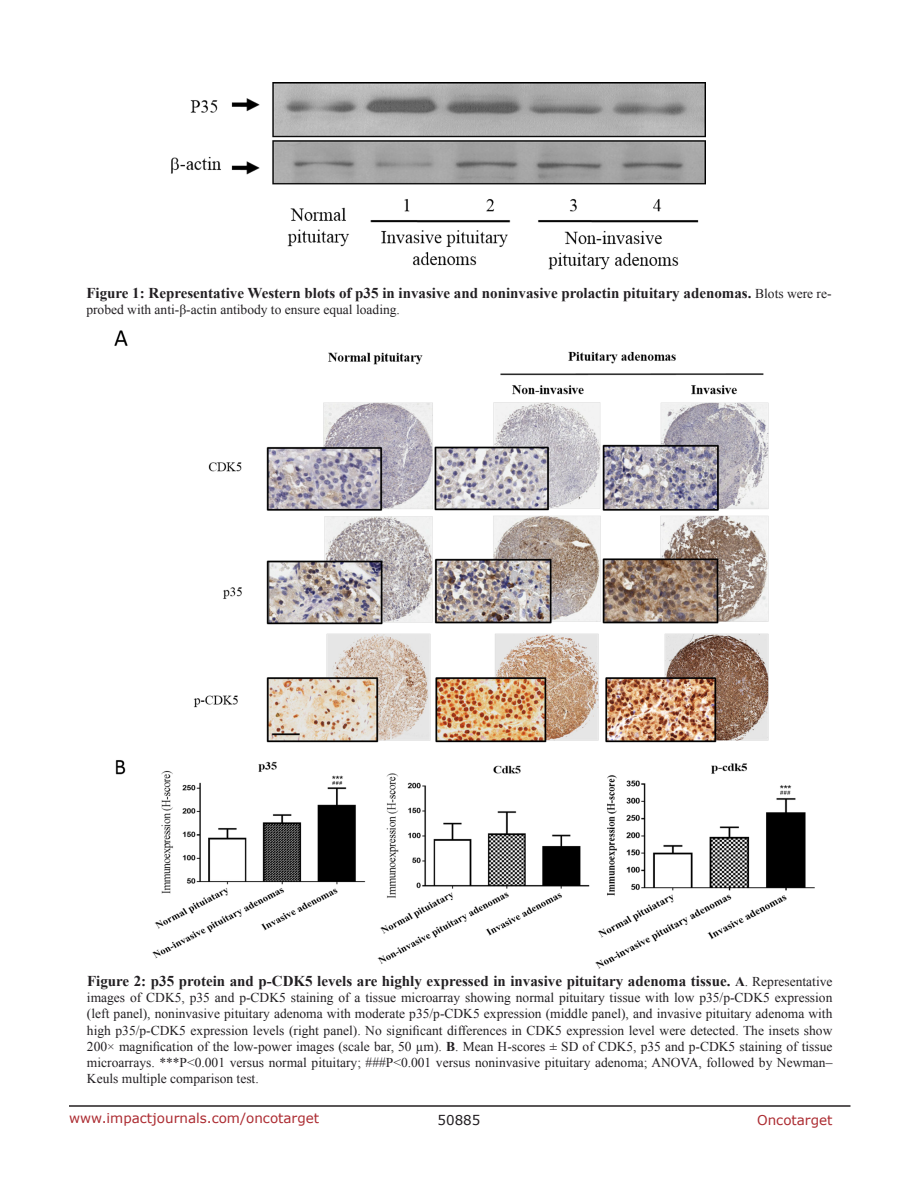
<style>
.page{position:relative;width:918px;height:1188px;background:#fff}
.page>*{position:absolute;margin:0;border:0;box-sizing:border-box;transform-origin:0 0}
.t1{font:700 15px "Times New Roman";color:#221f22}
.t2{font:13.5px/16.2px "Times New Roman";color:#221f22;text-align:justify}
.t3{font:13.5px "Verdana";color:#ac2b31}
.t4{font:13.5px "Verdana";color:#221f22}
.s1{font-weight:400;font-size:13.5px}
.s2{font-size:13.5px}
.s3{font-weight:700}
</style>
<div class="page">
<hr style="left:69px;top:1105px;width:781px;height:2px;background:#231f20">
<img style="left:171px;top:83px;width:535px;height:187px">
<img style="left:114px;top:331px;width:700px;height:637px">
<p class="t1" style="left:86px;top:282px;width:747px">Figure 1: Representative Western blots of p35 in invasive and noninvasive prolactin pituitary adenomas. <span class="s1">Blots were re-</span></p>
<p class="t2" style="left:86px;top:301px;width:315px">probed with anti-β-actin antibody to ensure equal loading.</p>
<p class="t1" style="left:87px;top:971px;width:747px">Figure 2: p35 protein and p-CDK5 levels are highly expressed in invasive pituitary adenoma tissue. <span class="s2">A</span><span class="s1">. Representative</span></p>
<p class="t2" style="left:87px;top:989px;width:747px">images of CDK5, p35 and p-CDK5 staining of a tissue microarray showing normal pituitary tissue with low p35/p-CDK5 expression (left panel), noninvasive pituitary adenoma with moderate p35/p-CDK5 expression (middle panel), and invasive pituitary adenoma with high p35/p-CDK5 expression levels (right panel). No significant differences in CDK5 expression level were detected. The insets show 200× magnification of the low-power images (scale bar, 50 µm). <span class="s3">B</span>. Mean H-scores ± SD of CDK5, p35 and p-CDK5 staining of tissue microarrays. ***P&lt;0.001 versus normal pituitary; ###P&lt;0.001 versus noninvasive pituitary adenoma; ANOVA, followed by Newman– Keuls multiple comparison test.</p>
<p class="t3" style="left:69px;top:1109px;width:252px">www.impactjournals.com/oncotarget</p>
<p class="t4" style="left:438px;top:1111px;width:44px">50885</p>
<p class="t3" style="left:757px;top:1111px;width:77px">Oncotarget</p>
</div>
